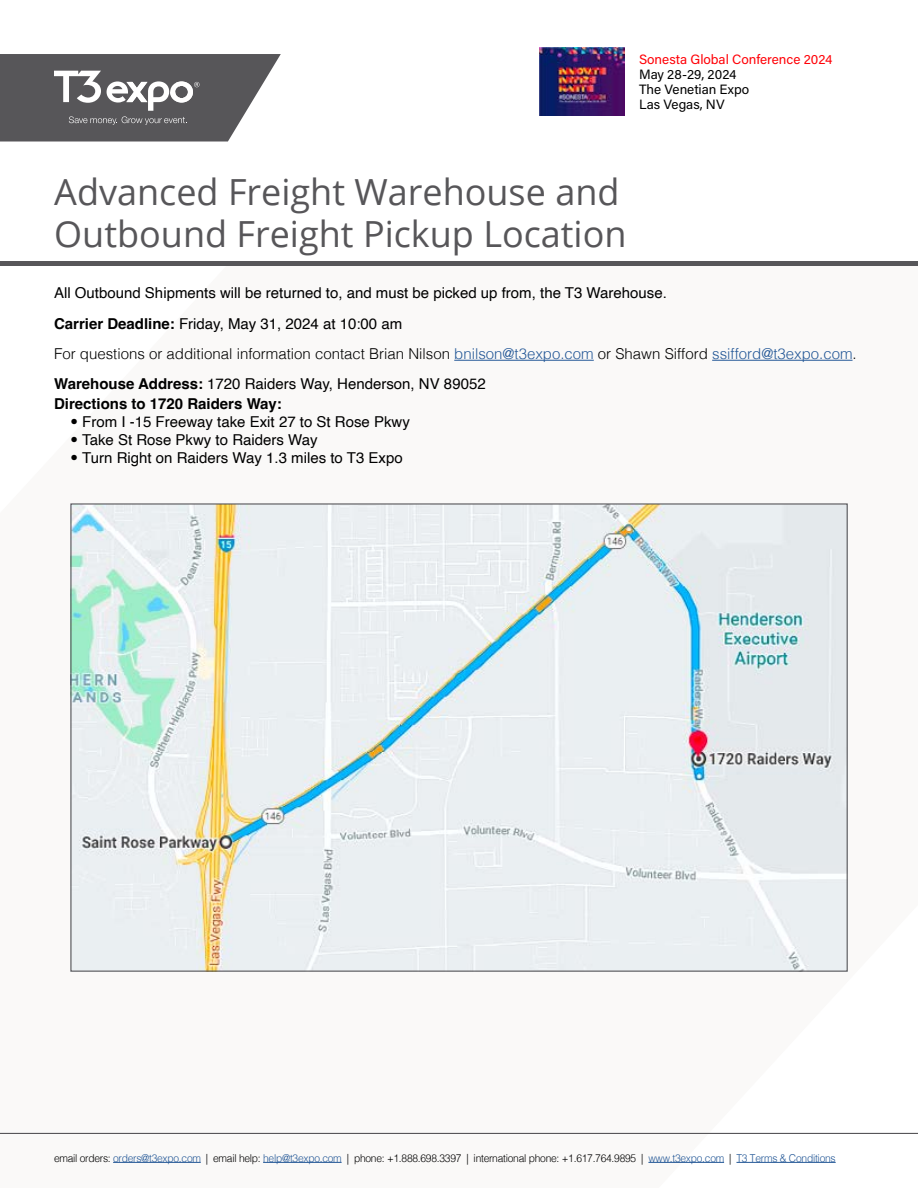
<style>
.page{position:relative;width:918px;height:1188px;background:#fff}
.page>*{position:absolute;margin:0;border:0;box-sizing:border-box;transform-origin:0 0}
.t1{font:36px/42px "Open Sans";color:#575659}
.t2{font:15px/31.5px "Helvetica";color:#000}
.t3{font:300 15px/30px "Helvetica";color:#000}
.t4{font:700 15px "Helvetica";color:#000}
.t5{font:13.5px/15px "Acumin Pro";color:#000}
.t6{font:13.5px "Acumin Pro";color:#ff0007}
.t7{font:300 10.8px "Helvetica";letter-spacing:-.025em;color:#000;scale:.95 1}
.s1{font-weight:700}
.s2{color:#245897}
.s3{font-weight:400}
.s4{font-weight:300}
</style>
<div class="page">
<img style="left:540px;top:48px;width:85px;height:67px">
<hr style="left:0;top:1133px;width:918px;height:1px;background:#575659">
<svg style="left:0;top:54px;width:281px;height:88px"></svg>
<div style="left:0;top:261px;width:918px;height:5px;background:#575659"></div>
<hr style="left:113px;top:1162px;width:88px;height:1px;background:#245897">
<hr style="left:263px;top:1162px;width:79px;height:1px;background:#245897">
<hr style="left:648px;top:1162px;width:76px;height:1px;background:#245897">
<hr style="left:736px;top:1162px;width:100px;height:1px;background:#245897">
<img style="left:72px;top:505px;width:774px;height:465px">
<hr style="left:454px;top:360px;width:140px;height:1px;background:#245897">
<hr style="left:712px;top:360px;width:141px;height:1px;background:#245897">
<p class="t6" style="left:639px;top:50px;width:195px">Sonesta Global Conference 2024</p>
<p class="t5" style="left:639px;top:66px;width:112px">May 28-29, 2024<br>The Venetian Expo<br>Las Vegas, NV</p>
<h1 class="t1" style="left:54px;top:170px;width:574px">Advanced Freight Warehouse and<br>Outbound Freight Pickup Location</h1>
<p class="t2" style="left:54px;top:277px;width:614px">All Outbound Shipments will be returned to, and must be picked up from, the T3 Warehouse.<br><span class="s1">Carrier Deadline:</span> Friday, May 31, 2024 at 10:00 am</p>
<p class="t3" style="left:54px;top:338px;width:804px">For questions or additional information contact Brian Nilson <span class="s2">bnilson@t3expo.com</span> or Shawn Sifford <span class="s2">ssifford@t3expo.com</span>.<br><span class="s1">Warehouse Address:</span> <span class="s3">1720 Raiders Way, Henderson, NV 89052</span></p>
<p class="t4" style="left:54px;top:395px;width:229px">Directions to 1720 Raiders Way:</p>
<p class="t2" style="left:71px;top:407px;width:341px"><span class="s4">•</span> From I -15 Freeway take Exit 27 to St Rose Pkwy</p>
<p class="t2" style="left:71px;top:425px;width:249px"><span class="s4">•</span> Take St Rose Pkwy to Raiders Way</p>
<p class="t2" style="left:71px;top:443px;width:334px"><span class="s4">•</span> Turn Right on Raiders Way 1.3 miles to T3 Expo</p>
<p class="t7" style="left:54px;top:1149px;width:824px">email orders: <span class="s2">orders@t3expo.com</span> | email help: <span class="s2">help@t3expo.com</span> | phone: +1.888.698.3397 | international phone: +1.617.764.9895 | <span class="s2">www.t3expo.com</span> | <span class="s2">T3 Terms &amp; Conditions</span></p>
</div>
